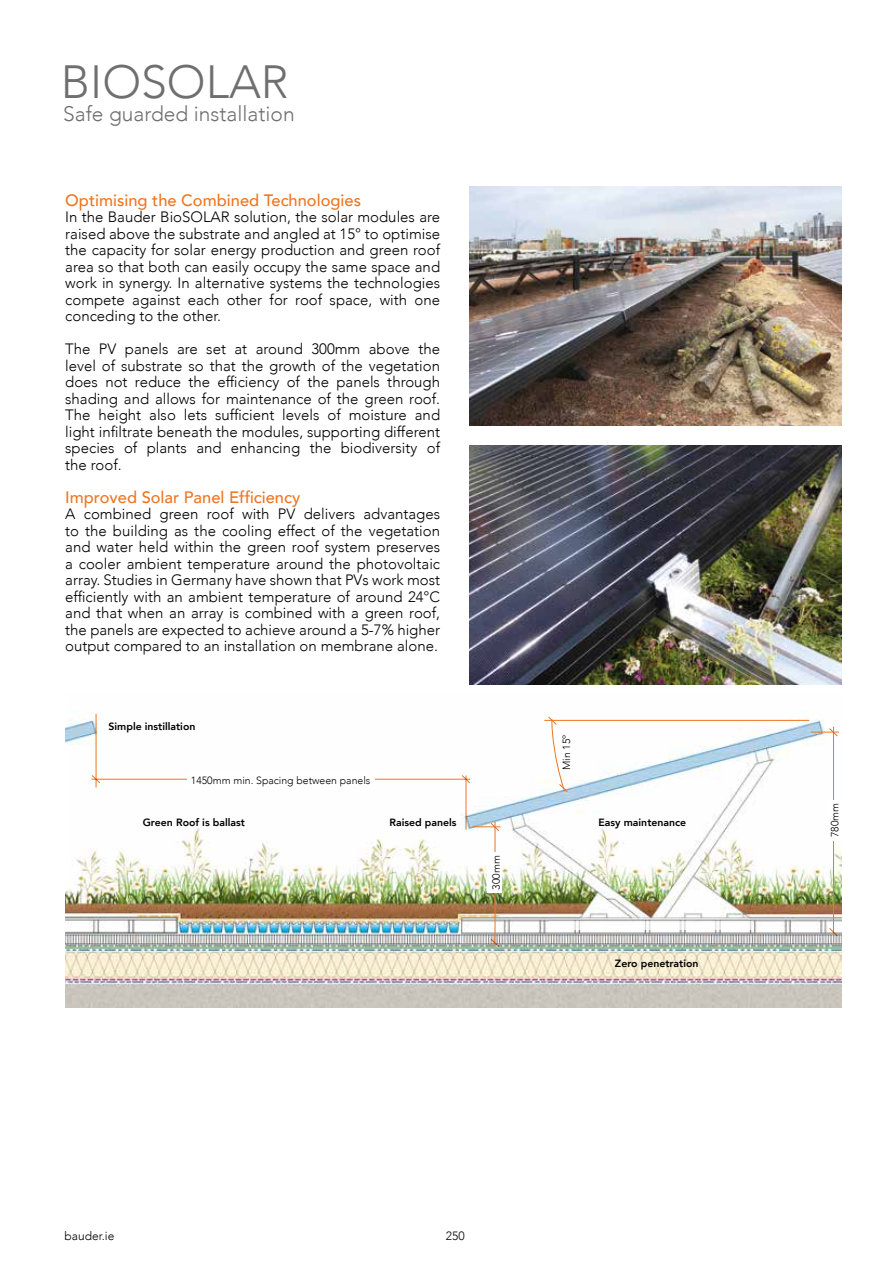
<style>
.page{position:relative;width:893px;height:1263px;background:#fff}
.page>*{position:absolute;margin:0;border:0;box-sizing:border-box;transform-origin:0 0}
.t1{font:300 46.5px "Avenir";color:#706f6f}
.t2{font:300 21px "Avenir";color:#706f6f}
.t3{font:500 16.5px "Avenir";color:#ee7622}
.t4{font:300 15px/16.5px "Avenir";color:#000;text-align:justify}
.t5{font:300 12px "Avenir";color:#000}
.t6{font:800 10.5px "Avenir";color:#000}
.t7{font:300 10.5px "Avenir";color:#000}
</style>
<div class="page">
<img style="left:469px;top:187px;width:372px;height:239px">
<img style="left:469px;top:445px;width:372px;height:240px">
<img style="left:65px;top:713px;width:777px;height:294px">
<hr style="left:495px;top:821px;width:1px;height:124px;background:#ee7622">
<hr style="left:833px;top:727px;width:1px;height:209px;background:#ee7622">
<svg style="left:490px;top:938px;width:10px;height:10px"></svg>
<svg style="left:828px;top:927px;width:10px;height:10px"></svg>
<div style="left:487px;top:852px;width:15px;height:41px;background:#fff"></div>
<div style="left:826px;top:800px;width:14px;height:40px;background:#fff"></div>
<svg style="left:472px;top:822px;width:28px;height:10px"></svg>
<svg style="left:811px;top:727px;width:28px;height:10px"></svg>
<hr style="left:544px;top:720px;width:265px;height:1px;background:#ee7622">
<hr style="left:466px;top:775px;width:1px;height:54px;background:#ee7622">
<hr style="left:96px;top:714px;width:1px;height:73px;background:#ee7622">
<hr style="left:92px;top:779px;width:378px;height:1px;background:#ee7622">
<svg style="left:461px;top:774px;width:10px;height:10px"></svg>
<svg style="left:91px;top:774px;width:10px;height:10px"></svg>
<div style="left:187px;top:772px;width:187px;height:14px;background:#fff"></div>
<svg style="left:547px;top:716px;width:21px;height:77px"></svg>
<div style="left:549px;top:921px;width:204px;height:9px;background:#fff"></div>
<h1 class="t1" style="left:61px;top:54px;width:229px">BIOSOLAR</h1>
<h2 class="t2" style="left:63px;top:101px;width:233px">Safe guarded installation</h2>
<p class="t3" style="left:65px;top:186px;width:297px">Optimising the Combined Technologies</p>
<p class="t4" style="left:65px;top:209px;width:376px">In the Bauder BioSOLAR solution, the solar modules are raised above the substrate and angled at 15° to optimise the capacity for solar energy production and green roof area so that both can easily occupy the same space and work in synergy. In alternative systems the technologies compete against each other for roof space, with one conceding to the other.</p>
<p class="t4" style="left:65px;top:341px;width:376px">The PV panels are set at around 300mm above the level of substrate so that the growth of the vegetation does not reduce the efficiency of the panels through shading and allows for maintenance of the green roof.<br>The height also lets sufficient levels of moisture and light infiltrate beneath the modules, supporting different species of plants and enhancing the biodiversity of the roof.</p>
<p class="t3" style="left:65px;top:483px;width:237px">Improved Solar Panel Efficiency</p>
<p class="t4" style="left:65px;top:506px;width:376px">A combined green roof with PV delivers advantages to the building as the cooling effect of the vegetation and water held within the green roof system preserves a cooler ambient temperature around the photovoltaic array. Studies in Germany have shown that PVs work most efficiently with an ambient temperature of around 24°C and that when an array is combined with a green roof, the panels are expected to achieve around a 5-7% higher output compared to an installation on membrane alone.</p>
<p class="t6" style="left:108px;top:718px;width:88px">Simple instillation</p>
<p class="t7" style="left:191px;top:775px;width:181px">1450mm min. Spacing between panels</p>
<p class="t6" style="left:143px;top:814px;width:104px">Green Roof is ballast</p>
<p class="t7" style="left:560px;top:770px;width:37px;rotate:-90deg">Min 15º</p>
<p class="t6" style="left:389px;top:814px;width:69px">Raised panels</p>
<p class="t6" style="left:598px;top:814px;width:89px">Easy maintenance</p>
<p class="t7" style="left:490px;top:889px;width:36px;rotate:-90deg">300mm</p>
<p class="t6" style="left:615px;top:955px;width:85px">Zero penetration</p>
<p class="t5" style="left:65px;top:1229px;width:51px">bauder.ie</p>
<p class="t5" style="left:446px;top:1229px;width:20px">250</p>
<p class="t7" style="left:828px;top:837px;width:36px;rotate:-90deg">780mm</p>
</div>
